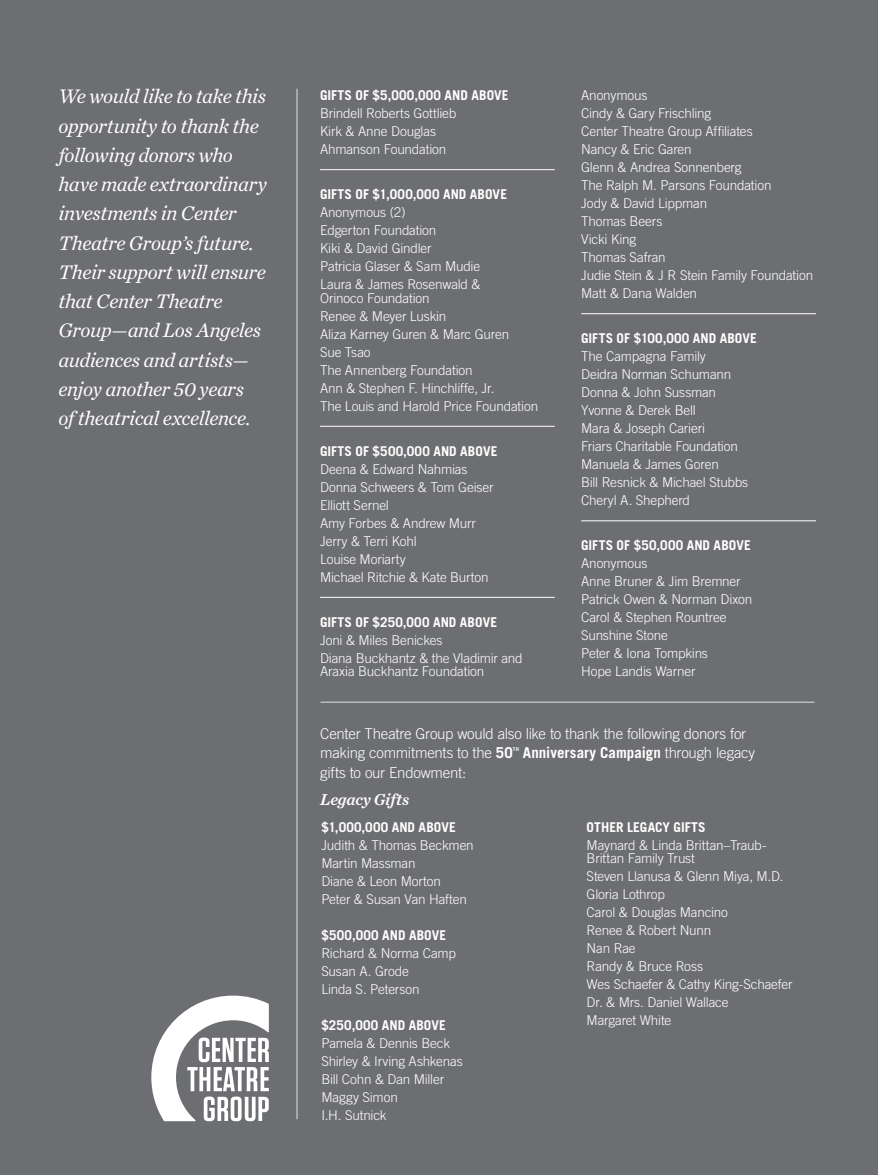
<style>
.page{position:relative;width:878px;height:1175px;background:#fff}
.page>*{position:absolute;margin:0;border:0;box-sizing:border-box;transform-origin:0 0}
.t1{font:italic 20.4px/29.2px "Chronicle Text G1";letter-spacing:-.02em;color:#fff}
.t2{font:italic 16.5px "Chronicle Text G1 Semi";letter-spacing:-.01em;color:#fff}
.t3{font:300 15px/19.5px "Trade Gothic LT Std";letter-spacing:-.015em;color:#fff}
.t4{font:700 15px "Trade Gothic LT Std";color:#fff}
.t5{font:300 13.5px/18px "Trade Gothic LT Std";letter-spacing:-.015em;color:#fff}
.t6{font:700 13.5px "Trade Gothic LT Std";letter-spacing:.01em;color:#fff}
.t7{font:700 5.25px "Trade Gothic LT Std";color:#fff}
.s1{font-weight:700}
.s2{font-weight:300}
</style>
<div class="page">
<div style="left:0;top:0;width:878px;height:1174px;background:#6d6e71"></div>
<hr style="left:320px;top:169px;width:235px;height:1px;background:#fff">
<hr style="left:320px;top:426px;width:235px;height:1px;background:#fff">
<hr style="left:320px;top:597px;width:235px;height:1px;background:#fff">
<hr style="left:581px;top:313px;width:234px;height:1px;background:#fff">
<hr style="left:581px;top:520px;width:234px;height:1px;background:#fff">
<hr style="left:320px;top:701px;width:494px;height:2px;background:#bcbec0">
<hr style="left:296px;top:89px;width:2px;height:1030px;background:#bcbec0">
<svg style="left:151px;top:995px;width:118px;height:126px"></svg>
<p class="t1" style="left:58px;top:81px;width:210px">We would like to take this opportunity to thank the following donors who have made extraordinary investments in Center<br>Theatre Group’s future.<br>Their support will ensure that Center Theatre<br>Group—and Los Angeles audiences and artists— enjoy another 50 years<br>of theatrical excellence.</p>
<p class="t6" style="left:320px;top:87px;width:190px">GIFTS OF $5,000,000 AND ABOVE</p>
<p class="t5" style="left:320px;top:104px;width:138px">Brindell Roberts Gottlieb<br>Kirk &amp; Anne Douglas<br>Ahmanson Foundation</p>
<p class="t6" style="left:320px;top:186px;width:188px">GIFTS OF $1,000,000 AND ABOVE</p>
<p class="t5" style="left:320px;top:203px;width:162px">Anonymous (2)<br>Edgerton Foundation<br>Kiki &amp; David Gindler<br>Patricia Glaser &amp; Sam Mudie<br>Laura &amp; James Rosenwald &amp;</p>
<p class="t5" style="left:320px;top:289px;width:220px">Orinoco Foundation<br>Renee &amp; Meyer Luskin<br>Aliza Karney Guren &amp; Marc Guren<br>Sue Tsao<br>The Annenberg Foundation<br>Ann &amp; Stephen F. Hinchliffe, Jr.<br>The Louis and Harold Price Foundation</p>
<p class="t6" style="left:320px;top:443px;width:179px">GIFTS OF $500,000 AND ABOVE</p>
<p class="t5" style="left:320px;top:460px;width:175px">Deena &amp; Edward Nahmias<br>Donna Schweers &amp; Tom Geiser<br>Elliott Sernel<br>Amy Forbes &amp; Andrew Murr<br>Jerry &amp; Terri Kohl<br>Louise Moriarty<br>Michael Ritchie &amp; Kate Burton</p>
<p class="t6" style="left:320px;top:614px;width:179px">GIFTS OF $250,000 AND ABOVE</p>
<p class="t5" style="left:320px;top:631px;width:204px">Joni &amp; Miles Benickes<br>Diana Buckhantz &amp; the Vladimir and</p>
<p class="t5" style="left:320px;top:662px;width:166px">Araxia Buckhantz Foundation</p>
<p class="t5" style="left:581px;top:86px;width:233px">Anonymous<br>Cindy &amp; Gary Frischling<br>Center Theatre Group Affiliates<br>Nancy &amp; Eric Garen<br>Glenn &amp; Andrea Sonnenberg<br>The Ralph M. Parsons Foundation<br>Jody &amp; David Lippman<br>Thomas Beers<br>Vicki King<br>Thomas Safran<br>Judie Stein &amp; J R Stein Family Foundation<br>Matt &amp; Dana Walden</p>
<p class="t6" style="left:581px;top:330px;width:177px">GIFTS OF $100,000 AND ABOVE</p>
<p class="t5" style="left:581px;top:347px;width:169px">The Campagna Family<br>Deidra Norman Schumann<br>Donna &amp; John Sussman<br>Yvonne &amp; Derek Bell<br>Mara &amp; Joseph Carieri<br>Friars Charitable Foundation<br>Manuela &amp; James Goren<br>Bill Resnick &amp; Michael Stubbs<br>Cheryl A. Shepherd</p>
<p class="t6" style="left:581px;top:537px;width:171px">GIFTS OF $50,000 AND ABOVE</p>
<p class="t5" style="left:581px;top:554px;width:172px">Anonymous<br>Anne Bruner &amp; Jim Bremner<br>Patrick Owen &amp; Norman Dixon<br>Carol &amp; Stephen Rountree<br>Sunshine Stone<br>Peter &amp; Iona Tompkins<br>Hope Landis Warner</p>
<p class="t3" style="left:320px;top:723px;width:427px">Center Theatre Group would also like to thank the following donors for making commitments to the <span class="s1">50</span></p>
<p class="t7" style="left:513px;top:746px;width:7px">TH</p>
<p class="t4" style="left:523px;top:743px;width:234px">Anniversary Campaign <span class="s2">through legacy</span></p>
<p class="t3" style="left:320px;top:762px;width:148px">gifts to our Endowment:</p>
<p class="t2" style="left:320px;top:786px;width:91px">Legacy Gifts</p>
<p class="t6" style="left:321px;top:819px;width:136px">$1,000,000 AND ABOVE</p>
<p class="t5" style="left:321px;top:836px;width:154px">Judith &amp; Thomas Beckmen<br>Martin Massman<br>Diane &amp; Leon Morton<br>Peter &amp; Susan Van Haften</p>
<p class="t6" style="left:321px;top:927px;width:126px">$500,000 AND ABOVE</p>
<p class="t5" style="left:321px;top:944px;width:136px">Richard &amp; Norma Camp<br>Susan A. Grode<br>Linda S. Peterson</p>
<p class="t6" style="left:321px;top:1017px;width:126px">$250,000 AND ABOVE</p>
<p class="t5" style="left:321px;top:1034px;width:143px">Pamela &amp; Dennis Beck<br>Shirley &amp; Irving Ashkenas<br>Bill Cohn &amp; Dan Miller<br>Maggy Simon<br>I.H. Sutnick</p>
<p class="t6" style="left:586px;top:819px;width:120px">OTHER LEGACY GIFTS</p>
<p class="t5" style="left:586px;top:838px;width:181px;line-height:13.5px">Maynard &amp; Linda Brittan–Traub-<br>Brittan Family Trust</p>
<p class="t5" style="left:586px;top:867px;width:207px">Steven Llanusa &amp; Glenn Miya, M.D.<br>Gloria Lothrop<br>Carol &amp; Douglas Mancino<br>Renee &amp; Robert Nunn<br>Nan Rae<br>Randy &amp; Bruce Ross<br>Wes Schaefer &amp; Cathy King-Schaefer<br>Dr. &amp; Mrs. Daniel Wallace<br>Margaret White</p>
</div>
